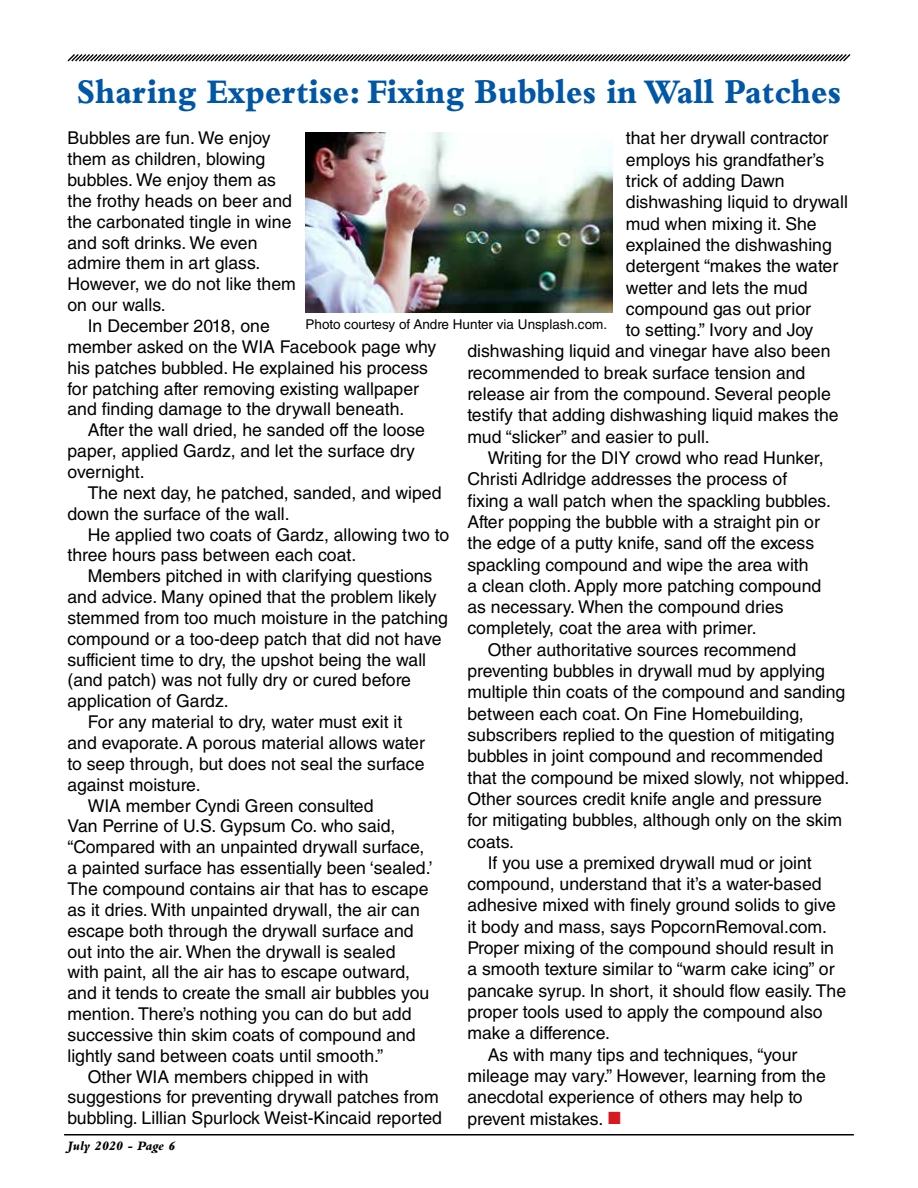
<style>
.page{position:relative;width:918px;height:1188px;background:#fff}
.page>*{position:absolute;margin:0;border:0;box-sizing:border-box;transform-origin:0 0}
.t1{font:800 36px "Bembo Std";color:#0057a7;scale:.89 1}
.t2{font:17.7px/20.9px "Helvetica LT Std";color:#000}
.t3{font:13.5px "Helvetica LT Std";color:#000}
.t4{font:italic 800 13.5px "Bembo Std";letter-spacing:-.015em;color:#000}
.s1{color:#d71920}
</style>
<div class="page">
<svg style="left:67px;top:54px;width:784px;height:8px"></svg>
<hr style="left:64px;top:1134px;width:790px;height:2px;background:#000">
<img style="left:306px;top:132px;width:306px;height:181px">
<h1 class="t1" style="left:77px;top:71px;width:860px">Sharing Expertise: Fixing Bubbles in Wall Patches</h1>
<p class="t2" style="left:68px;top:128px;width:230px">Bubbles are fun. We enjoy them as children, blowing bubbles. We enjoy them as the frothy heads on beer and the carbonated tingle in wine and soft drinks. We even admire them in art glass.<br>However, we do not like them on our walls.</p>
<p class="t2" style="left:68px;top:315px;width:370px;text-indent:20px">In December 2018, one<br>member asked on the WIA Facebook page why his patches bubbled. He explained his process for patching after removing existing wallpaper and finding damage to the drywall beneath.</p>
<p class="t2" style="left:68px;top:420px;width:359px;text-indent:20px">After the wall dried, he sanded off the loose paper, applied Gardz, and let the surface dry overnight.</p>
<p class="t2" style="left:68px;top:482px;width:376px;text-indent:20px">The next day, he patched, sanded, and wiped down the surface of the wall.</p>
<p class="t2" style="left:68px;top:524px;width:383px;text-indent:20px">He applied two coats of Gardz, allowing two to three hours pass between each coat.</p>
<p class="t2" style="left:88px;top:566px;width:346px">Members pitched in with clarifying questions</p>
<p class="t2" style="left:68px;top:586px;width:371px">and advice. Many opined that the problem likely</p>
<p class="t2" style="left:68px;top:607px;width:382px">stemmed from too much moisture in the patching</p>
<p class="t2" style="left:68px;top:628px;width:376px">compound or a too-deep patch that did not have</p>
<p class="t2" style="left:68px;top:649px;width:360px">sufficient time to dry, the upshot being the wall</p>
<p class="t2" style="left:68px;top:670px;width:345px">(and patch) was not fully dry or cured before</p>
<p class="t2" style="left:68px;top:691px;width:163px">application of Gardz.</p>
<p class="t2" style="left:88px;top:711px;width:316px">For any material to dry, water must exit it</p>
<p class="t2" style="left:68px;top:732px;width:359px">and evaporate. A porous material allows water</p>
<p class="t2" style="left:68px;top:753px;width:359px">to seep through, but does not seal the surface</p>
<p class="t2" style="left:68px;top:774px;width:135px">against moisture.</p>
<p class="t2" style="left:88px;top:795px;width:287px">WIA member Cyndi Green consulted</p>
<p class="t2" style="left:68px;top:816px;width:330px">Van Perrine of U.S. Gypsum Co. who said,</p>
<p class="t2" style="left:68px;top:837px;width:359px">“Compared with an unpainted drywall surface,</p>
<p class="t2" style="left:68px;top:857px;width:367px">a painted surface has essentially been ‘sealed.’</p>
<p class="t2" style="left:68px;top:878px;width:362px">The compound contains air that has to escape</p>
<p class="t2" style="left:68px;top:899px;width:354px">as it dries. With unpainted drywall, the air can</p>
<p class="t2" style="left:68px;top:920px;width:348px">escape both through the drywall surface and</p>
<p class="t2" style="left:68px;top:941px;width:330px">out into the air. When the drywall is sealed</p>
<p class="t2" style="left:68px;top:962px;width:344px">with paint, all the air has to escape outward,</p>
<p class="t2" style="left:68px;top:983px;width:363px">and it tends to create the small air bubbles you</p>
<p class="t2" style="left:68px;top:1003px;width:346px">mention. There’s nothing you can do but add</p>
<p class="t2" style="left:68px;top:1024px;width:350px">successive thin skim coats of compound and</p>
<p class="t2" style="left:68px;top:1045px;width:317px">lightly sand between coats until smooth.”</p>
<p class="t2" style="left:88px;top:1066px;width:283px">Other WIA members chipped in with</p>
<p class="t2" style="left:68px;top:1087px;width:373px">suggestions for preventing drywall patches from</p>
<p class="t2" style="left:68px;top:1108px;width:376px">bubbling. Lillian Spurlock Weist-Kincaid reported</p>
<p class="t2" style="left:626px;top:128px;width:204px">that her drywall contractor</p>
<p class="t2" style="left:626px;top:149px;width:200px">employs his grandfather’s</p>
<p class="t2" style="left:626px;top:170px;width:160px">trick of adding Dawn</p>
<p class="t2" style="left:626px;top:192px;width:223px">dishwashing liquid to drywall</p>
<p class="t2" style="left:626px;top:213px;width:192px">mud when mixing it. She</p>
<p class="t2" style="left:626px;top:234px;width:207px">explained the dishwashing</p>
<p class="t2" style="left:626px;top:256px;width:214px">detergent “makes the water</p>
<p class="t2" style="left:626px;top:277px;width:183px">wetter and lets the mud</p>
<p class="t2" style="left:626px;top:298px;width:187px">compound gas out prior</p>
<p class="t2" style="left:626px;top:319px;width:189px">to setting.” Ivory and Joy</p>
<p class="t2" style="left:467px;top:341px;width:365px">dishwashing liquid and vinegar have also been</p>
<p class="t2" style="left:467px;top:362px;width:339px">recommended to break surface tension and</p>
<p class="t2" style="left:467px;top:383px;width:365px">release air from the compound. Several people</p>
<p class="t2" style="left:467px;top:405px;width:373px">testify that adding dishwashing liquid makes the</p>
<p class="t2" style="left:467px;top:426px;width:244px">mud “slicker” and easier to pull.</p>
<p class="t2" style="left:488px;top:447px;width:338px">Writing for the DIY crowd who read Hunker,</p>
<p class="t2" style="left:467px;top:469px;width:321px">Christi Adlridge addresses the process of</p>
<p class="t2" style="left:467px;top:490px;width:365px">fixing a wall patch when the spackling bubbles.</p>
<p class="t2" style="left:467px;top:511px;width:354px">After popping the bubble with a straight pin or</p>
<p class="t2" style="left:467px;top:533px;width:348px">the edge of a putty knife, sand off the excess</p>
<p class="t2" style="left:467px;top:554px;width:343px">spackling compound and wipe the area with</p>
<p class="t2" style="left:467px;top:575px;width:355px">a clean cloth. Apply more patching compound</p>
<p class="t2" style="left:467px;top:596px;width:318px">as necessary. When the compound dries</p>
<p class="t2" style="left:467px;top:618px;width:291px">completely, coat the area with primer.</p>
<p class="t2" style="left:488px;top:639px;width:310px">Other authoritative sources recommend</p>
<p class="t2" style="left:467px;top:660px;width:359px">preventing bubbles in drywall mud by applying</p>
<p class="t2" style="left:467px;top:682px;width:379px">multiple thin coats of the compound and sanding</p>
<p class="t2" style="left:467px;top:703px;width:338px">between each coat. On Fine Homebuilding,</p>
<p class="t2" style="left:467px;top:724px;width:369px">subscribers replied to the question of mitigating</p>
<p class="t2" style="left:467px;top:746px;width:357px">bubbles in joint compound and recommended</p>
<p class="t2" style="left:467px;top:767px;width:384px">that the compound be mixed slowly, not whipped.</p>
<p class="t2" style="left:467px;top:788px;width:356px">Other sources credit knife angle and pressure</p>
<p class="t2" style="left:467px;top:810px;width:376px">for mitigating bubbles, although only on the skim</p>
<p class="t2" style="left:467px;top:831px;width:48px">coats.</p>
<p class="t2" style="left:488px;top:852px;width:326px">If you use a premixed drywall mud or joint</p>
<p class="t2" style="left:467px;top:873px;width:356px">compound, understand that it’s a water-based</p>
<p class="t2" style="left:467px;top:895px;width:370px">adhesive mixed with finely ground solids to give</p>
<p class="t2" style="left:467px;top:916px;width:361px">it body and mass, says PopcornRemoval.com.</p>
<p class="t2" style="left:467px;top:937px;width:368px">Proper mixing of the compound should result in</p>
<p class="t2" style="left:467px;top:959px;width:369px">a smooth texture similar to “warm cake icing” or</p>
<p class="t2" style="left:467px;top:980px;width:380px">pancake syrup. In short, it should flow easily. The</p>
<p class="t2" style="left:467px;top:1001px;width:357px">proper tools used to apply the compound also</p>
<p class="t2" style="left:467px;top:1023px;width:144px">make a difference.</p>
<p class="t2" style="left:488px;top:1044px;width:311px">As with many tips and techniques, “your</p>
<p class="t2" style="left:467px;top:1065px;width:360px">mileage may vary.” However, learning from the</p>
<p class="t2" style="left:467px;top:1087px;width:337px">anecdotal experience of others may help to</p>
<p class="t2" style="left:467px;top:1108px;width:155px">prevent mistakes. <span class="s1">■</span></p>
<p class="t3" style="left:306px;top:317px;width:303px">Photo courtesy of Andre Hunter via Unsplash.com.</p>
<p class="t4" style="left:68px;top:1138px;width:109px">July 2020 - Page 6</p>
</div>
